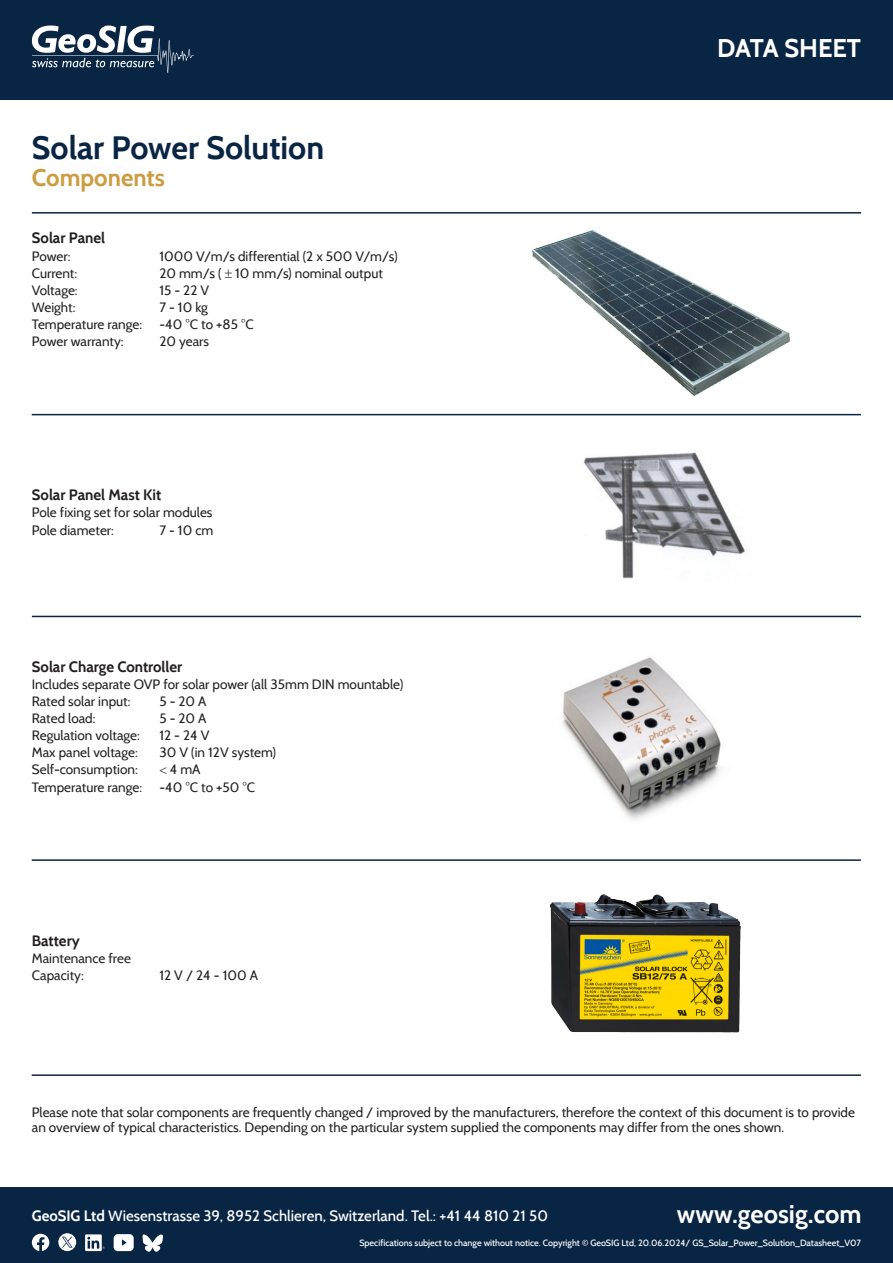
<style>
.page{position:relative;width:893px;height:1263px;background:#fff}
.page>*{position:absolute;margin:0;border:0;box-sizing:border-box;transform-origin:0 0}
.t1{font:700 32.25px "Cabin";color:#092544}
.t2{font:700 25.5px "Cabin";color:#fff}
.t3{font:700 24px "Cabin";color:#cc9c43}
.t4{font:500 15px "Cabin";color:#fff}
.t5{font:700 15px "Cabin";color:#231f20}
.t6{font:13.5px/15px "Cabin";color:#231f20}
.t7{font:500 9px "Cabin";color:#fff}
.s1{font-weight:700}
</style>
<div class="page">
<div style="left:0;top:0;width:893px;height:100px;background:#092544"></div>
<div style="left:0;top:1187px;width:893px;height:76px;background:#092544"></div>
<svg style="left:32px;top:25px;width:162px;height:48px"></svg>
<svg style="left:32px;top:1234px;width:17px;height:17px"></svg>
<svg style="left:58px;top:1233px;width:18px;height:18px"></svg>
<svg style="left:85px;top:1234px;width:20px;height:17px"></svg>
<svg style="left:114px;top:1234px;width:20px;height:17px"></svg>
<img style="left:143px;top:1234px;width:20px;height:18px">
<hr style="left:32px;top:212px;width:829px;height:2px;background:#092544">
<img style="left:532px;top:230px;width:258px;height:166px">
<img style="left:550px;top:894px;width:191px;height:139px">
<img style="left:562px;top:657px;width:161px;height:163px">
<img style="left:583px;top:452px;width:162px;height:127px">
<hr style="left:32px;top:414px;width:829px;height:1px;background:#092544">
<hr style="left:32px;top:616px;width:829px;height:1px;background:#092544">
<hr style="left:32px;top:859px;width:829px;height:2px;background:#092544">
<hr style="left:32px;top:1074px;width:829px;height:2px;background:#092544">
<p class="t1" style="left:32px;top:129px;width:294px">Solar Power Solution</p>
<p class="t3" style="left:32px;top:163px;width:134px">Components</p>
<p class="t5" style="left:32px;top:229px;width:75px">Solar Panel</p>
<p class="t6" style="left:32px;top:248px;width:40px">Power:</p>
<p class="t6" style="left:159px;top:248px;width:240px">1000 V/m/s differential (2 x 500 V/m/s)</p>
<p class="t6" style="left:32px;top:265px;width:47px">Current:</p>
<p class="t6" style="left:159px;top:265px;width:225px">20 mm/s ( 10 mm/s) nominal output</p>
<p class="t6" style="left:32px;top:282px;width:47px">Voltage:</p>
<p class="t6" style="left:159px;top:282px;width:51px">15 - 22 V</p>
<p class="t6" style="left:32px;top:300px;width:45px">Weight:</p>
<p class="t6" style="left:159px;top:300px;width:50px">7 - 10 kg</p>
<p class="t6" style="left:32px;top:317px;width:112px">Temperature range:</p>
<p class="t6" style="left:159px;top:317px;width:96px">-40 °C to +85 °C</p>
<p class="t6" style="left:32px;top:334px;width:93px">Power warranty:</p>
<p class="t6" style="left:159px;top:334px;width:51px">20 years</p>
<p class="t5" style="left:32px;top:486px;width:131px">Solar Panel Mast Kit</p>
<p class="t6" style="left:32px;top:505px;width:182px">Pole fixing set for solar modules</p>
<p class="t6" style="left:32px;top:522px;width:84px">Pole diameter:</p>
<p class="t6" style="left:159px;top:522px;width:56px">7 - 10 cm</p>
<p class="t5" style="left:32px;top:657px;width:152px">Solar Charge Controller</p>
<p class="t6" style="left:32px;top:676px;width:373px">Includes separate OVP for solar power (all 35mm DIN mountable)</p>
<p class="t6" style="left:32px;top:693px;width:100px">Rated solar input:</p>
<p class="t6" style="left:159px;top:693px;width:49px">5 - 20 A</p>
<p class="t6" style="left:32px;top:711px;width:65px">Rated load:</p>
<p class="t6" style="left:159px;top:711px;width:49px">5 - 20 A</p>
<p class="t6" style="left:32px;top:728px;width:110px">Regulation voltage:</p>
<p class="t6" style="left:159px;top:728px;width:52px">12 - 24 V</p>
<p class="t6" style="left:32px;top:745px;width:107px">Max panel voltage:</p>
<p class="t6" style="left:159px;top:745px;width:118px">30 V (in 12V system)</p>
<p class="t6" style="left:32px;top:762px;width:107px">Self-consumption:</p>
<p class="t6" style="left:170px;top:762px;width:32px">4 mA</p>
<p class="t6" style="left:32px;top:779px;width:112px">Temperature range:</p>
<p class="t6" style="left:159px;top:779px;width:97px">-40 °C to +50 °C</p>
<p class="t5" style="left:32px;top:931px;width:49px">Battery</p>
<p class="t6" style="left:32px;top:950px;width:101px">Maintenance free</p>
<p class="t6" style="left:32px;top:967px;width:53px">Capacity:</p>
<p class="t6" style="left:159px;top:967px;width:100px">12 V / 24 - 100 A</p>
<p class="t2" style="left:717px;top:32px;width:145px">DATA SHEET</p>
<p class="t6" style="left:32px;top:1104px;width:824px">Please note that solar components are frequently changed / improved by the manufacturers, therefore the context of this document is to provide an overview of typical characteristics. Depending on the particular system supplied the components may differ from the ones shown.</p>
<p class="t4" style="left:32px;top:1206px;width:518px"><span class="s1">GeoSIG Ltd</span> Wiesenstrasse 39, 8952 Schlieren, Switzerland. Tel.: +41 44 810 21 50</p>
<p class="t2" style="left:677px;top:1198px;width:186px">www.geosig.com</p>
<p class="t7" style="left:359px;top:1237px;width:503px">Specifications subject to change without notice. Copyright © GeoSIG Ltd, 20.06.2024/ GS_Solar_Power_Solution_Datasheet_V07</p>
</div>
